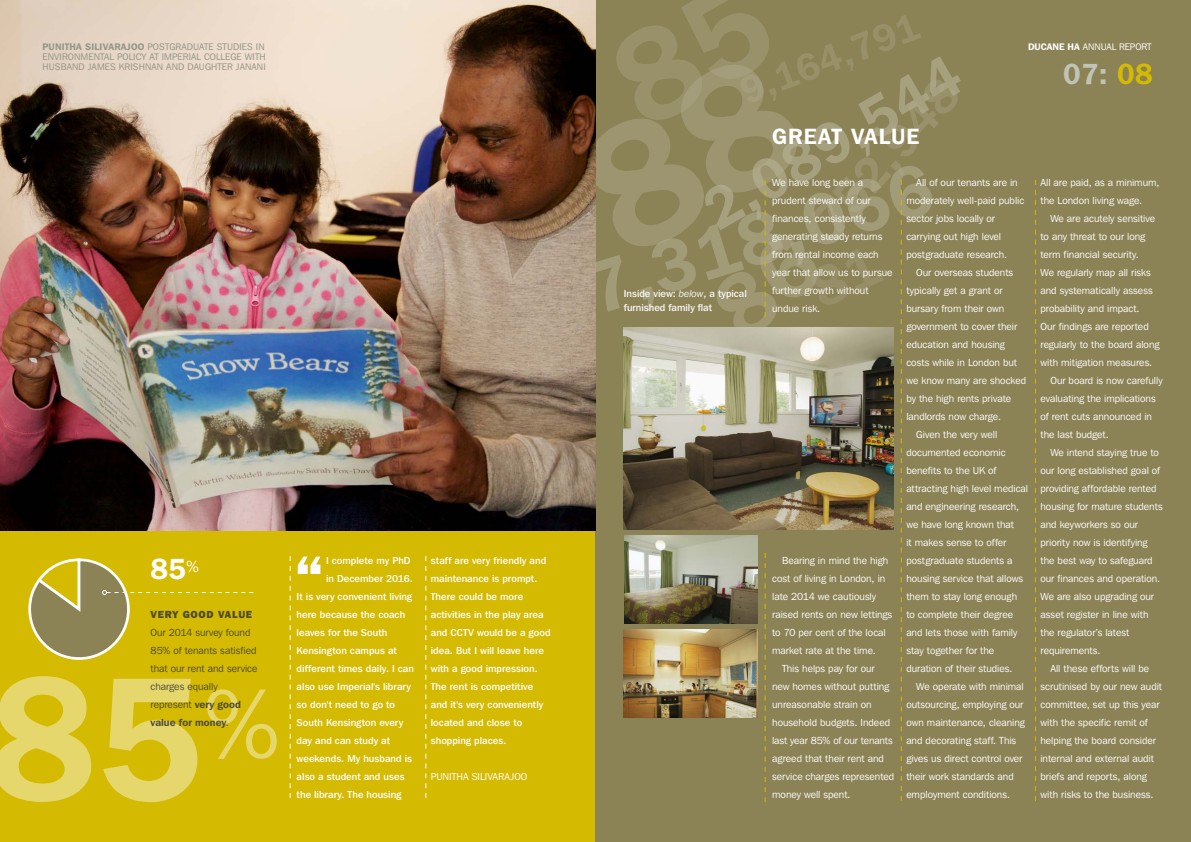
<style>
.page{position:relative;width:1191px;height:842px;background:#fff}
.page>*{position:absolute;margin:0;border:0;box-sizing:border-box;transform-origin:0 0}
.white_numbers{font:600 29px "Franklin Gothic IT Cby BT";color:#c0c4b6}
.white_numbers-2{font:600 29px "Franklin Gothic IT Cby BT";color:#fff}
._14_copy_para_2{font:600 22px "Franklin Gothic IT Cby BT";letter-spacing:.05em;color:#fff}
._14_copy_para_2-2{font:10.2px/18px "Franklin Gothic IT Cby BT";color:#fff}
._14_copy{font:10.2px/18px "Franklin Gothic IT Cby BT";color:#fff}
._14_copy-2{font:10.2px/18px "Franklin Gothic IT Cby BT";color:#4f4b30}
._14_copy-3{font:800 10.2px "Franklin Gothic IT Cby BT";letter-spacing:.075em;color:#4f4b30}
.AR14_interviews{font:500 10px/18px "Franklin Gothic IT Cby BT";letter-spacing:.005em;color:#fff}
.pull_quotes_14_yello{font:500 10px/14px "Franklin Gothic IT Cby BT";color:#f9f8f6}
.AR14_interview_name{font:10px "Franklin Gothic IT Cby BT";letter-spacing:.005em;color:#fff}
.white_numbers-3{font:9.5px/9.9px "Franklin Gothic IT Cby BT";letter-spacing:.01em;color:#919587;text-align:justify}
.white_numbers-4{font:9.5px "Franklin Gothic IT Cby BT";color:#fff}
.s1{font-weight:600}
.s2{font-weight:400;font-style:italic}
.s3{color:#d4ba00}
</style>
<div class="page">
<div style="left:0;top:524px;width:595px;height:318px;background:#d4ba00"></div>
<div style="left:595px;top:0;width:596px;height:842px;background:#8b8256"></div>
<img style="left:0;top:0;width:595px;height:530px">
<svg style="left:290px;top:556px;width:1px;height:242px"></svg>
<svg style="left:425px;top:556px;width:1px;height:242px"></svg>
<svg style="left:1035px;top:180px;width:1px;height:621px"></svg>
<svg style="left:595px;top:0;width:364px;height:802px"></svg>
<svg style="left:298px;top:557px;width:22px;height:17px"></svg>
<img style="left:624px;top:327px;width:269px;height:203px">
<img style="left:624px;top:536px;width:133px;height:88px">
<img style="left:624px;top:629px;width:133px;height:88px">
<svg style="left:0;top:676px;width:277px;height:126px"></svg>
<svg style="left:28px;top:558px;width:225px;height:102px"></svg>
<p class="white_numbers-3" style="left:43px;top:42px;width:225px"><span class="s1">PUNITHA SILIVARAJOO</span> POSTGRADUATE STUDIES IN ENVIRONMENTAL POLICY AT IMPERIAL COLLEGE WITH HUSBAND JAMES KRISHNAN AND DAUGHTER JANANI</p>
<p class="white_numbers-2" style="left:150px;top:551px;width:50px">85<sup>%</sup></p>
<p class="_14_copy-3" style="left:150px;top:608px;width:103px">VERY GOOD VALUE</p>
<p class="_14_copy-2" style="left:150px;top:623px;width:109px">Our 2014 survey found<br>85% of tenants satisfied that our rent and service charges equally represent <span class="s1">very good value for money</span>.</p>
<p class="AR14_interviews" style="left:326px;top:551px;width:86px">I complete my PhD</p>
<p class="AR14_interviews" style="left:326px;top:569px;width:88px">in December 2016.</p>
<p class="AR14_interviews" style="left:297px;top:587px;width:117px">It is very convenient living</p>
<p class="AR14_interviews" style="left:297px;top:605px;width:110px">here because the coach</p>
<p class="AR14_interviews" style="left:297px;top:623px;width:92px">leaves for the South</p>
<p class="AR14_interviews" style="left:297px;top:641px;width:102px">Kensington campus at</p>
<p class="AR14_interviews" style="left:297px;top:659px;width:119px">different times daily. I can</p>
<p class="AR14_interviews" style="left:297px;top:677px;width:116px">also use Imperial's library</p>
<p class="AR14_interviews" style="left:297px;top:695px;width:100px">so don't need to go to</p>
<p class="AR14_interviews" style="left:297px;top:713px;width:108px">South Kensington every</p>
<p class="AR14_interviews" style="left:297px;top:731px;width:95px">day and can study at</p>
<p class="AR14_interviews" style="left:297px;top:749px;width:117px">weekends. My husband is</p>
<p class="AR14_interviews" style="left:297px;top:767px;width:109px">also a student and uses</p>
<p class="AR14_interviews" style="left:297px;top:785px;width:106px">the library. The housing</p>
<p class="AR14_interviews" style="left:431px;top:551px;width:121px">staff are very friendly and maintenance is prompt.<br>There could be more activities in the play area and CCTV would be a good idea. But I will leave here with a good impression.<br>The rent is competitive and it's very conveniently located and close to shopping places.</p>
<p class="AR14_interview_name" style="left:431px;top:770px;width:98px">PUNITHA SILIVARAJOO</p>
<p class="pull_quotes_14_yello" style="left:624px;top:286px;width:125px">Inside view: <span class="s2">below</span>, a typical furnished family flat</p>
<p class="white_numbers-4" style="left:1028px;top:41px;width:125px"><span class="s1">DUCANE HA</span> ANNUAL REPORT</p>
<p class="white_numbers" style="left:1063px;top:56px;width:91px">07: <span class="s3">08</span></p>
<p class="_14_copy_para_2" style="left:772px;top:122px;width:149px">GREAT VALUE</p>
<p class="_14_copy" style="left:772px;top:173px;width:122px">We have long been a prudent steward of our finances, consistently generating steady returns from rental income each year that allow us to pursue further growth without undue risk.</p>
<p class="_14_copy_para_2-2" style="left:906px;top:173px;width:119px;text-indent:10px">All of our tenants are in moderately well-paid public sector jobs locally or carrying out high level postgraduate research.</p>
<p class="_14_copy_para_2-2" style="left:906px;top:263px;width:121px;text-indent:10px">Our overseas students typically get a grant or bursary from their own government to cover their education and housing costs while in London but we know many are shocked by the high rents private landlords now charge.</p>
<p class="_14_copy_para_2-2" style="left:906px;top:425px;width:123px;text-indent:10px">Given the very well documented economic benefits to the UK of attracting high level medical and engineering research, we have long known that<br>it makes sense to offer postgraduate students a housing service that allows them to stay long enough to complete their degree and lets those with family stay together for the duration of their studies.</p>
<p class="_14_copy_para_2-2" style="left:906px;top:677px;width:120px;text-indent:10px">We operate with minimal outsourcing, employing our own maintenance, cleaning and decorating staff. This gives us direct control over their work standards and employment conditions.</p>
<p class="_14_copy_para_2-2" style="left:772px;top:551px;width:122px;text-indent:10px">Bearing in mind the high cost of living in London, in late 2014 we cautiously raised rents on new lettings to 70 per cent of the local market rate at the time.</p>
<p class="_14_copy_para_2-2" style="left:772px;top:659px;width:124px;text-indent:10px">This helps pay for our new homes without putting unreasonable strain on household budgets. Indeed last year 85% of our tenants agreed that their rent and service charges represented money well spent.</p>
<p class="_14_copy_para_2-2" style="left:1040px;top:173px;width:120px">All are paid, as a minimum, the London living wage.</p>
<p class="_14_copy_para_2-2" style="left:1040px;top:209px;width:120px;text-indent:10px">We are acutely sensitive to any threat to our long term financial security.<br>We regularly map all risks and systematically assess probability and impact.<br>Our findings are reported regularly to the board along with mitigation measures.</p>
<p class="_14_copy_para_2-2" style="left:1040px;top:371px;width:124px;text-indent:10px">Our board is now carefully evaluating the implications of rent cuts announced in the last budget.</p>
<p class="_14_copy_para_2-2" style="left:1040px;top:443px;width:124px;text-indent:10px">We intend staying true to our long established goal of providing affordable rented housing for mature students and keyworkers so our priority now is identifying the best way to safeguard our finances and operation.<br>We are also upgrading our asset register in line with the regulator’s latest requirements.</p>
<p class="_14_copy_para_2-2" style="left:1040px;top:659px;width:123px;text-indent:10px">All these efforts will be scrutinised by our new audit committee, set up this year with the specific remit of helping the board consider internal and external audit briefs and reports, along with risks to the business.</p>
</div>
